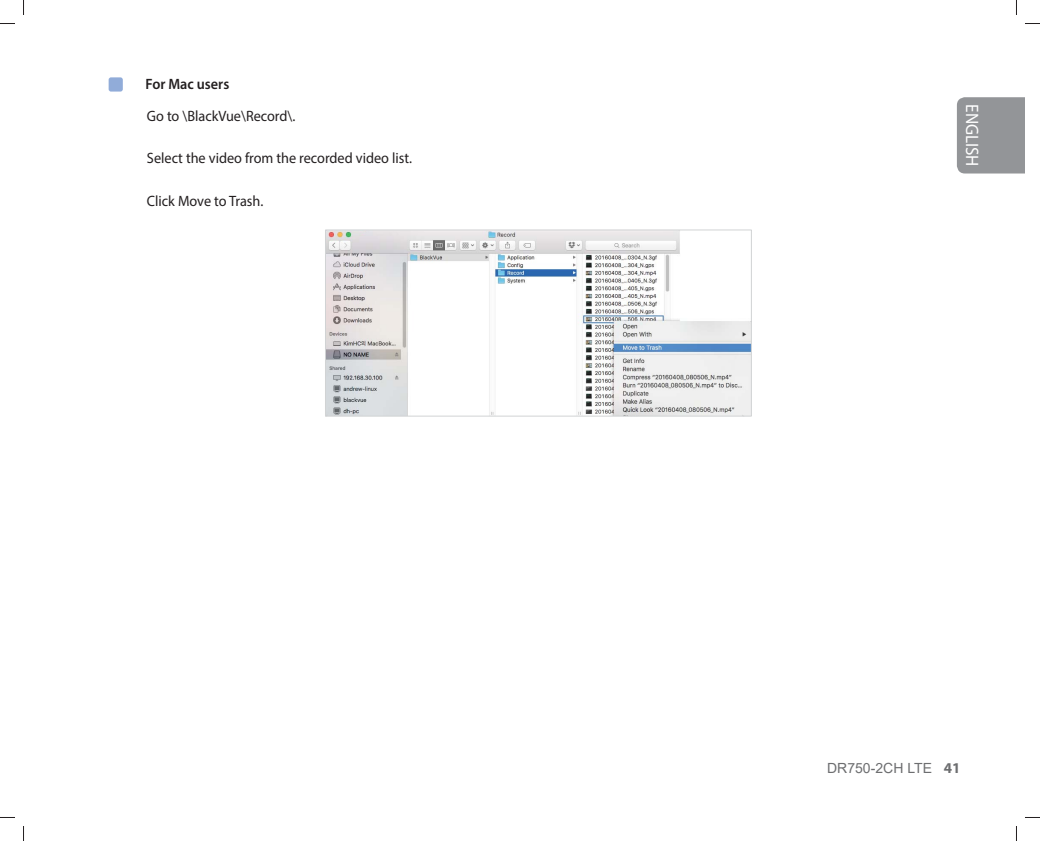
<style>
.page{position:relative;width:1040px;height:841px;background:#fff}
.page>*{position:absolute;margin:0;border:0;box-sizing:border-box;transform-origin:0 0}
.t1{font:18px "Myriad Pro";color:#fff;scale:.95 1}
.t2{font:15px "Myriad Pro";color:#231f20;scale:.95 1}
.t3{font:600 15px "Myriad Pro";color:#231f20;scale:.95 1}
.t4{font:14px "Arial";color:#6d6e70}
.s1{font-family:"Myriad Pro";font-weight:700;font-size:15px}
</style>
<div class="page">
<div style="left:109px;top:77px;width:14px;height:15px;background:#91acd9;border-radius:2px"></div>
<img style="left:327px;top:231px;width:422px;height:183px">
<div style="left:325px;top:229px;width:426px;height:187px;border:1px solid #d1d3d4"></div>
<div style="left:956px;top:97px;width:68px;height:76px;background:#939598"></div>
<svg style="left:0;top:23px;width:15px;height:1px"></svg>
<svg style="left:1025px;top:23px;width:14px;height:1px"></svg>
<svg style="left:0;top:817px;width:15px;height:1px"></svg>
<svg style="left:1025px;top:817px;width:14px;height:1px"></svg>
<svg style="left:23px;top:0;width:1px;height:15px"></svg>
<svg style="left:23px;top:826px;width:1px;height:15px"></svg>
<p class="t3" style="left:145px;top:78px;width:90px">For Mac users</p>
<p class="t2" style="left:147px;top:110px;width:158px">Go to \BlackVue\Record\.</p>
<p class="t2" style="left:147px;top:153px;width:280px">Select the video from the recorded video list.</p>
<p class="t2" style="left:147px;top:195px;width:124px">Click Move to Trash.</p>
<p class="t1" style="left:978px;top:104px;width:67px;rotate:90deg">ENGLISH</p>
<p class="t4" style="left:826px;top:760px;width:135px">DR750-2CH LTE <span class="s1">41</span></p>
</div>
